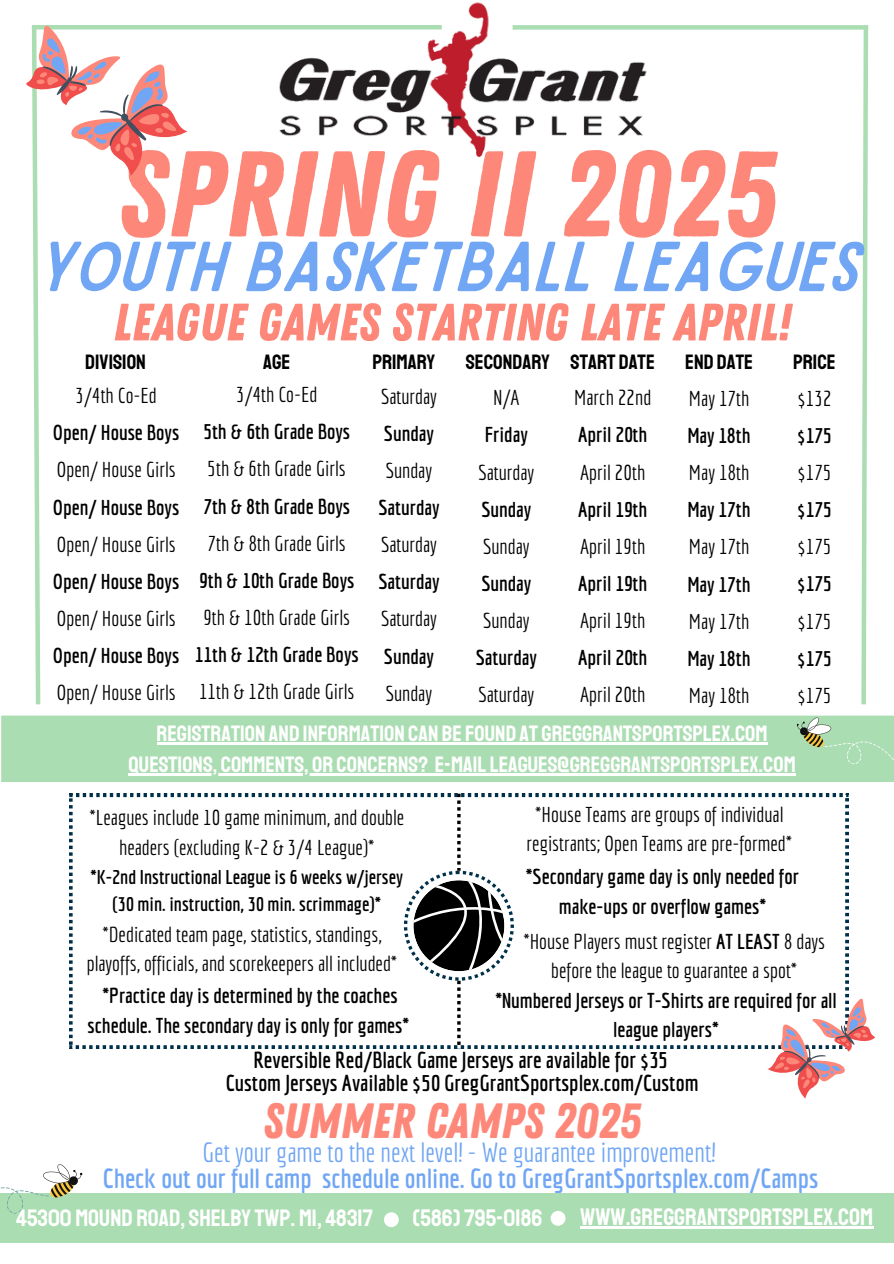
<style>
.page{position:relative;width:894px;height:1264px;background:#fff}
.page>*{position:absolute;margin:0;border:0;box-sizing:border-box;transform-origin:0 0}
.t1{font:121.5px "Zing Rust Base";letter-spacing:.01em;color:#fd887a}
.t2{font:67.5px "Sailors";color:#70a6f4}
.t3{font:52.5px "Zing Rust Base";color:#fd887a}
.t4{font:49.5px "Zing Rust Base";color:#fd887a}
.t5{font:700 27px "Economica";color:#70a6f4}
.t6{font:27px "Economica";color:#70a6f4}
.t7{font:24.15px "Staatliches";color:#fff}
.t8{font:24px "Staatliches";color:#fff}
.t9{font:22.5px "Staatliches";color:#fff}
.t10{font:700 22.5px "Economica";color:#000}
.t11{font:21px/29.2px "Economica";color:#000;text-align:center}
.t12{font:700 21px/29.2px "Economica";color:#000;text-align:center}
.t13{font:21px "Staatliches";color:#000}
.t14{font:700 19.5px/27px "Economica";color:#000;text-align:center}
.s1{font-weight:700}
</style>
<div class="page">
<svg style="left:69px;top:793px;width:779px;height:255px"></svg>
<div style="left:0;top:1193px;width:893px;height:49px;background:#abddb2"></div>
<img style="left:278px;top:2px;width:369px;height:156px">
<svg style="left:404px;top:793px;width:110px;height:256px"></svg>
<div style="left:1px;top:715px;width:892px;height:67px;background:#abddb2"></div>
<hr style="left:32px;top:25px;width:409px;height:4px;background:#abddb2">
<div style="left:512px;top:25px;width:355px;height:5px;background:#abddb2"></div>
<svg style="left:858px;top:25px;width:11px;height:680px"></svg>
<hr style="left:157px;top:742px;width:610px;height:2px;background:#fff">
<hr style="left:128px;top:773px;width:300px;height:2px;background:#fff">
<svg style="left:428px;top:773px;width:6px;height:2px"></svg>
<hr style="left:434px;top:773px;width:361px;height:2px;background:#fff">
<svg style="left:795px;top:715px;width:98px;height:61px"></svg>
<svg style="left:1px;top:1164px;width:82px;height:50px"></svg>
<svg style="left:26px;top:25px;width:161px;height:680px"></svg>
<svg style="left:767px;top:998px;width:107px;height:100px"></svg>
<svg style="left:384px;top:1212px;width:14px;height:14px"></svg>
<hr style="left:580px;top:1226px;width:293px;height:2px;background:#fff">
<svg style="left:550px;top:1211px;width:15px;height:14px"></svg>
<p class="t1" style="left:118px;top:123px;width:658px">SPRING II 2025</p>
<p class="t2" style="left:34px;top:242px;width:823px">YOUTH BASKETBALL LEAGUES</p>
<p class="t3" style="left:113px;top:292px;width:679px">LEAGUE GAMES STARTING LATE APRIL!</p>
<p class="t13" style="left:85px;top:349px;width:62px">DIVISION</p>
<p class="t13" style="left:263px;top:349px;width:29px">AGE</p>
<p class="t13" style="left:372px;top:349px;width:64px">PRIMARY</p>
<p class="t13" style="left:465px;top:349px;width:86px">SECONDARY</p>
<p class="t13" style="left:570px;top:349px;width:86px">START DATE</p>
<p class="t13" style="left:685px;top:349px;width:69px">END DATE</p>
<p class="t13" style="left:793px;top:349px;width:44px">PRICE</p>
<p class="t11" style="left:76px;top:380px;width:82px">3/4th Co-Ed</p>
<p class="t12" style="left:53px;top:418px;width:128px">Open/ House Boys</p>
<p class="t11" style="left:56px;top:455px;width:121px">Open/ House Girls</p>
<p class="t12" style="left:53px;top:492px;width:128px">Open/ House Boys</p>
<p class="t11" style="left:56px;top:529px;width:121px">Open/ House Girls</p>
<p class="t12" style="left:53px;top:566px;width:128px">Open/ House Boys</p>
<p class="t11" style="left:56px;top:603px;width:121px">Open/ House Girls</p>
<p class="t12" style="left:53px;top:640px;width:128px">Open/ House Boys</p>
<p class="t11" style="left:56px;top:677px;width:121px">Open/ House Girls</p>
<p class="t11" style="left:236px;top:379px;width:82px">3/4th Co-Ed</p>
<p class="t12" style="left:203px;top:417px;width:148px">5th &amp; 6th Grade Boys</p>
<p class="t11" style="left:207px;top:454px;width:140px">5th &amp; 6th Grade Girls</p>
<p class="t12" style="left:203px;top:491px;width:148px">7th &amp; 8th Grade Boys</p>
<p class="t11" style="left:207px;top:528px;width:140px">7th &amp; 8th Grade Girls</p>
<p class="t12" style="left:199px;top:565px;width:157px">9th &amp; 10th Grade Boys</p>
<p class="t11" style="left:203px;top:602px;width:148px">9th &amp; 10th Grade Girls</p>
<p class="t12" style="left:195px;top:639px;width:165px">11th &amp; 12th Grade Boys</p>
<p class="t11" style="left:199px;top:676px;width:157px">11th &amp; 12th Grade Girls</p>
<h1 class="t11" style="left:381px;top:381px;width:57px">Saturday</h1>
<h2 class="t12" style="left:384px;top:418px;width:52px">Sunday</h2>
<h3 class="t11" style="left:386px;top:455px;width:48px">Sunday</h3>
<p class="t12" style="left:378px;top:492px;width:63px">Saturday</p>
<p class="t11" style="left:381px;top:529px;width:57px">Saturday</p>
<p class="t12" style="left:378px;top:567px;width:63px">Saturday</p>
<p class="t11" style="left:381px;top:604px;width:57px">Saturday</p>
<p class="t12" style="left:384px;top:641px;width:52px">Sunday</p>
<p class="t11" style="left:386px;top:678px;width:48px">Sunday</p>
<p class="t11" style="left:493px;top:383px;width:28px">N/A</p>
<p class="t12" style="left:485px;top:420px;width:44px">Friday</p>
<p class="t11" style="left:478px;top:457px;width:57px">Saturday</p>
<p class="t12" style="left:481px;top:494px;width:52px">Sunday</p>
<p class="t11" style="left:483px;top:531px;width:48px">Sunday</p>
<p class="t12" style="left:481px;top:568px;width:52px">Sunday</p>
<p class="t11" style="left:483px;top:605px;width:48px">Sunday</p>
<p class="t12" style="left:475px;top:642px;width:63px">Saturday</p>
<p class="t11" style="left:478px;top:680px;width:57px">Saturday</p>
<p class="t11" style="left:574px;top:383px;width:79px">March 22nd</p>
<p class="t12" style="left:578px;top:420px;width:71px">April 20th</p>
<p class="t11" style="left:580px;top:457px;width:67px">April 20th</p>
<p class="t12" style="left:578px;top:494px;width:71px">April 19th</p>
<p class="t11" style="left:580px;top:531px;width:67px">April 19th</p>
<p class="t12" style="left:578px;top:568px;width:71px">April 19th</p>
<p class="t11" style="left:580px;top:605px;width:67px">April 19th</p>
<p class="t12" style="left:578px;top:643px;width:71px">April 20th</p>
<p class="t11" style="left:580px;top:680px;width:67px">April 20th</p>
<p class="t11" style="left:797px;top:383px;width:36px">$132</p>
<p class="t12" style="left:797px;top:420px;width:36px">$175</p>
<p class="t11" style="left:797px;top:457px;width:36px">$175</p>
<p class="t12" style="left:797px;top:494px;width:36px">$175</p>
<p class="t11" style="left:797px;top:531px;width:36px">$175</p>
<p class="t12" style="left:797px;top:569px;width:36px">$175</p>
<p class="t11" style="left:797px;top:606px;width:36px">$175</p>
<p class="t12" style="left:797px;top:643px;width:36px">$175</p>
<p class="t11" style="left:797px;top:680px;width:36px">$175</p>
<p class="t11" style="left:688px;top:383px;width:62px">May 17th</p>
<p class="t12" style="left:687px;top:420px;width:64px">May 18th</p>
<p class="t11" style="left:688px;top:457px;width:62px">May 18th</p>
<p class="t12" style="left:687px;top:495px;width:64px">May 17th</p>
<p class="t11" style="left:688px;top:532px;width:62px">May 17th</p>
<p class="t12" style="left:687px;top:569px;width:64px">May 17th</p>
<p class="t11" style="left:688px;top:606px;width:62px">May 17th</p>
<p class="t12" style="left:687px;top:643px;width:64px">May 18th</p>
<p class="t11" style="left:688px;top:680px;width:62px">May 18th</p>
<p class="t9" style="left:157px;top:719px;width:612px">REGISTRATION AND INFORMATION CAN BE FOUND AT GREGGRANTSPORTSPLEX.COM</p>
<p class="t9" style="left:128px;top:751px;width:668px">QUESTIONS, COMMENTS, OR CONCERNS? E-MAILLEAGUES@GREGGRANTSPORTSPLEX.COM</p>
<p class="t11" style="left:526px;top:799px;width:267px">*House Teams are groups of individual registrants; Open Teams are pre-formed*</p>
<p class="t12" style="left:525px;top:861px;width:274px">*Secondary game day is only needed for make-ups or overflow games*</p>
<p class="t11" style="left:523px;top:926px;width:303px">*House Players must register <span class="s1">AT LEAST</span> 8 days before the league to guarantee a spot*</p>
<p class="t11" style="left:89px;top:803px;width:316px">*Leagues include 10 game minimum, and double headers (excluding K-2 &amp; 3/4 League)*</p>
<p class="t14" style="left:91px;top:863px;width:314px">*K-2nd Instructional League is 6 weeks w/jersey (30 min. instruction, 30 min. scrimmage)*</p>
<p class="t11" style="left:87px;top:919px;width:312px">*Dedicated team page, statistics, standings, playoffs, officials, and scorekeepers all included*</p>
<p class="t12" style="left:88px;top:980px;width:323px">*Practice day is determined by the coaches schedule. The secondary day is only for games*</p>
<p class="t10" style="left:253px;top:1046px;width:416px">Reversible Red/Black Game Jerseys are available for $35</p>
<p class="t12" style="left:495px;top:985px;width:343px">*Numbered Jerseys or T-Shirts are required for all league players*</p>
<p class="t10" style="left:226px;top:1069px;width:474px">Custom Jerseys Available $50 GregGrantSportsplex.com/Custom</p>
<p class="t4" style="left:263px;top:1091px;width:378px">SUMMER CAMPS 2025</p>
<p class="t5" style="left:103px;top:1161px;width:716px">Check out our full camp schedule online. Go to GregGrantSportsplex.com/Camps</p>
<p class="t6" style="left:202px;top:1135px;width:514px">Get your game to the next level! - We guarantee improvement!</p>
<p class="t8" style="left:16px;top:1203px;width:358px">45300 MOUND ROAD, SHELBY TWP. MI, 48317</p>
<p class="t7" style="left:412px;top:1202px;width:131px">(586) 795-0186</p>
<p class="t7" style="left:580px;top:1201px;width:294px">WWW.GREGGRANTSPORTSPLEX.COM</p>
</div>
